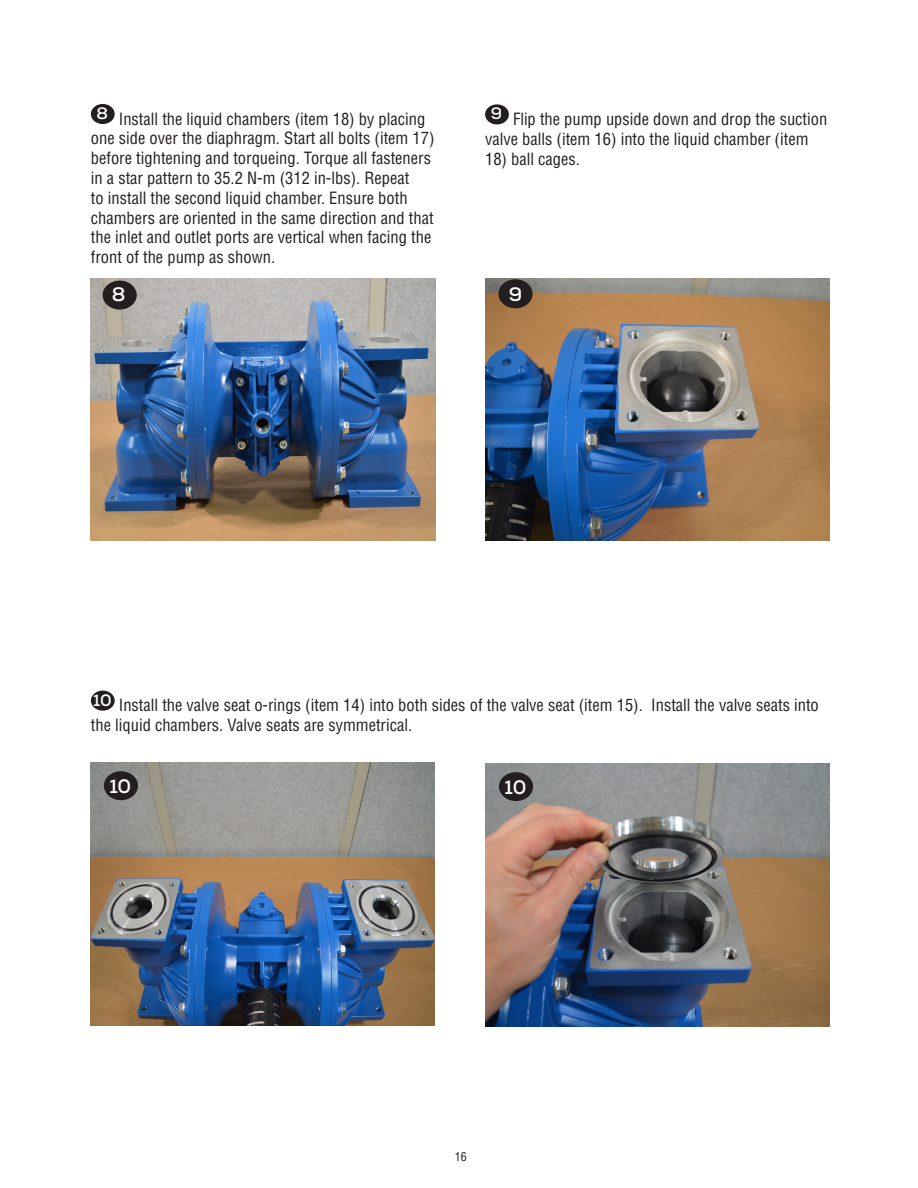
<style>
.page{position:relative;width:918px;height:1188px;background:#fff}
.page>*{position:absolute;margin:0;border:0;box-sizing:border-box;transform-origin:0 0}
.Quotes{font:700 19.5px "Nexa";color:#fff}
.t1{font:condensed 16.5px/19.8px "Helvetica";color:#231f20}
.Quotes-2{font:700 16.5px "Nexa";color:#fff}
.t2{font:condensed 12px "Helvetica";color:#231f20}
</style>
<div class="page">
<div style="left:91px;top:104px;width:24px;height:20px;background:#231f20;border-radius:50%"></div>
<img style="left:91px;top:279px;width:344px;height:262px">
<img style="left:485px;top:278px;width:345px;height:263px">
<div style="left:485px;top:104px;width:24px;height:20px;background:#231f20;border-radius:50%"></div>
<div style="left:91px;top:691px;width:24px;height:20px;background:#231f20;border-radius:50%"></div>
<img style="left:90px;top:763px;width:344px;height:263px">
<div style="left:498px;top:279px;width:35px;height:29px;background:#231f20;border-radius:50%"></div>
<div style="left:103px;top:281px;width:34px;height:29px;background:#231f20;border-radius:50%"></div>
<div style="left:104px;top:771px;width:34px;height:29px;background:#231f20;border-radius:50%"></div>
<img style="left:485px;top:764px;width:345px;height:263px">
<div style="left:499px;top:772px;width:34px;height:29px;background:#231f20;border-radius:50%"></div>
<p class="Quotes-2" style="left:97px;top:103px;width:13px">8</p>
<p class="t1" style="left:91px;top:108px;width:345px;text-indent:28px">Install the liquid chambers (item 18) by placing one side over the diaphragm. Start all bolts (item 17) before tightening and torqueing. Torque all fasteners in a star pattern to 35.2 N-m (312 in-lbs). Repeat<br>to install the second liquid chamber. Ensure both chambers are oriented in the same direction and that the inlet and outlet ports are vertical when facing the front of the pump as shown.</p>
<p class="Quotes-2" style="left:491px;top:103px;width:13px">9</p>
<p class="t1" style="left:485px;top:109px;width:344px;text-indent:28px">Flip the pump upside down and drop the suction valve balls (item 16) into the liquid chamber (item</p>
<p class="t1" style="left:485px;top:148px;width:96px">18) ball cages.</p>
<p class="Quotes" style="left:112px;top:282px;width:15px">8</p>
<p class="Quotes" style="left:509px;top:282px;width:15px">9</p>
<p class="Quotes-2" style="left:93px;top:689px;width:20px">10</p>
<p class="t1" style="left:91px;top:695px;width:729px;text-indent:28px">Install the valve seat o-rings (item 14) into both sides of the valve seat (item 15). Install the valve seats into the liquid chambers. Valve seats are symmetrical.</p>
<p class="Quotes" style="left:109px;top:774px;width:23px">10</p>
<p class="Quotes" style="left:505px;top:775px;width:23px">10</p>
<p class="t2" style="left:455px;top:1149px;width:13px">16</p>
</div>
